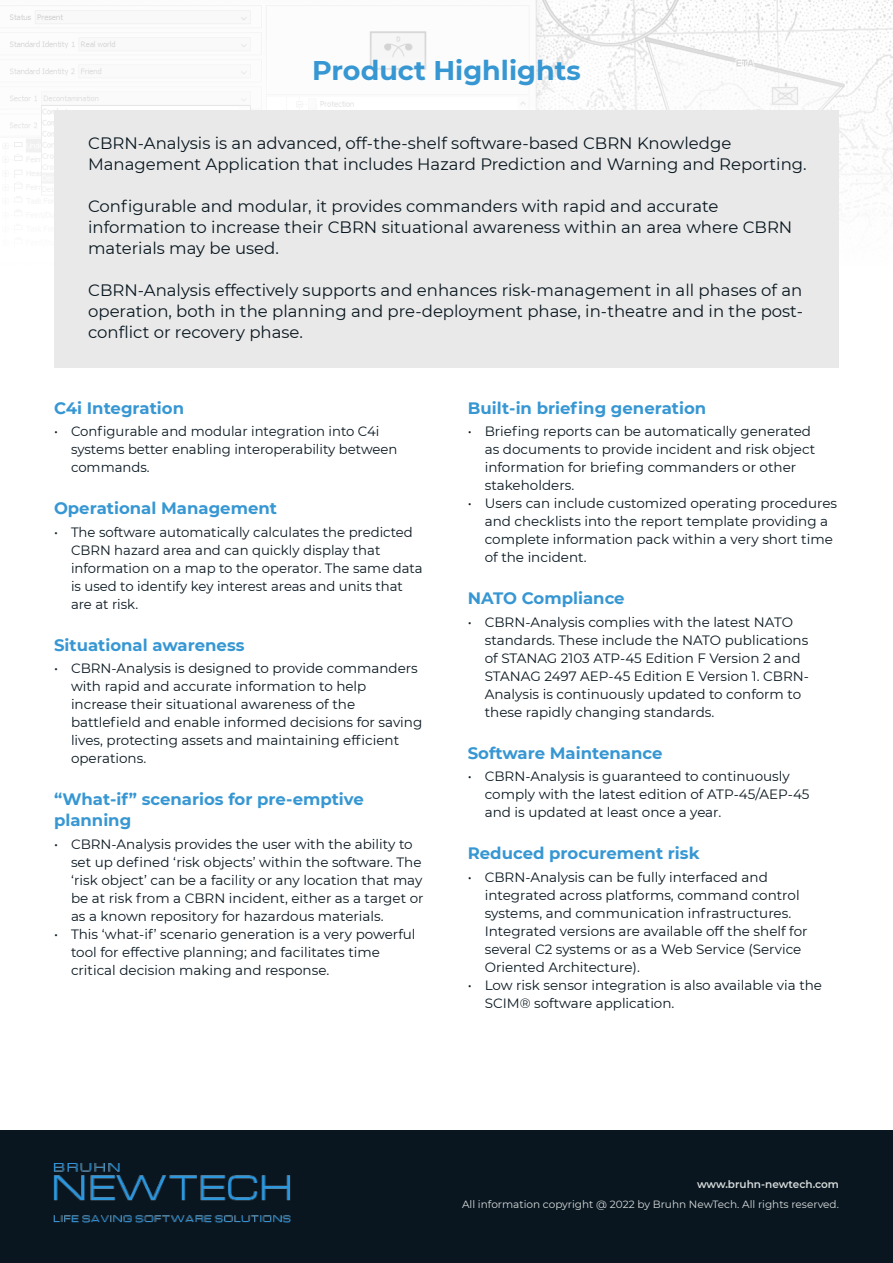
<style>
.page{position:relative;width:893px;height:1263px;background:#fff}
.page>*{position:absolute;margin:0;border:0;box-sizing:border-box;transform-origin:0 0}
.t1{font:700 27px "Montserrat";color:#3797d3}
.t2{font:16.5px/21px "Montserrat";color:#091720}
.t3{font:700 16.5px/21px "Montserrat";color:#3797d3}
.t4{font:13.5px/18px "Montserrat";color:#091720}
.t5{font:10.5px "Montserrat";color:#d8dcdb}
.t6{font:600 10.5px "Montserrat";color:#d8dcdb}
</style>
<div class="page">
<div style="left:0;top:1130px;width:893px;height:133px;background:#091620"></div>
<img style="left:53px;top:1164px;width:237px;height:59px">
<img style="left:0;top:0;width:893px;height:211px">
<div style="left:54px;top:110px;width:785px;height:258px;background:#e9e9e9"></div>
<p class="t1" style="left:312px;top:51px;width:270px">Product Highlights</p>
<p class="t2" style="left:88px;top:132px;width:720px">CBRN-Analysis is an advanced, off-the-shelf software-based CBRN Knowledge<br>Management Application that includes Hazard Prediction and Warning and Reporting.</p>
<p class="t2" style="left:88px;top:195px;width:706px">Configurable and modular, it provides commanders with rapid and accurate information to increase their CBRN situational awareness within an area where CBRN materials may be used.</p>
<p class="t2" style="left:88px;top:279px;width:716px;text-align:justify">CBRN-Analysis effectively supports and enhances risk-management in all phases of an operation, both in the planning and pre-deployment phase, in-theatre and in the post&shy;conflict or recovery phase.</p>
<p class="t3" style="left:54px;top:396px;width:132px">C4i Integration</p>
<p class="t4" style="left:71px;top:422px;width:328px;text-indent:-17px">• Configurable and modular integration into C4i systems better enabling interoperability between commands.</p>
<p class="t3" style="left:54px;top:497px;width:225px">Operational Management</p>
<p class="t4" style="left:71px;top:522px;width:353px;text-indent:-17px">• The software automatically calculates the predicted CBRN hazard area and can quickly display that information on a map to the operator. The same data is used to identify key interest areas and units that are at risk.</p>
<p class="t3" style="left:54px;top:633px;width:192px">Situational awareness</p>
<p class="t4" style="left:71px;top:659px;width:353px;text-indent:-17px">• CBRN-Analysis is designed to provide commanders with rapid and accurate information to help increase their situational awareness of the battlefield and enable informed decisions for saving lives, protecting assets and maintaining efficient operations.</p>
<p class="t3" style="left:54px;top:788px;width:311px">“What-if” scenarios for pre-emptive planning</p>
<p class="t4" style="left:71px;top:834px;width:354px;text-indent:-17px">• CBRN-Analysis provides the user with the ability to set up defined ‘risk objects’ within the software. The ‘risk object’ can be a facility or any location that may be at risk from a CBRN incident, either as a target or as a known repository for hazardous materials.</p>
<p class="t4" style="left:71px;top:924px;width:346px;text-indent:-17px">• This ‘what-if’ scenario generation is a very powerful tool for effective planning; and facilitates time critical decision making and response.</p>
<p class="t3" style="left:468px;top:396px;width:240px">Built-in briefing generation</p>
<p class="t4" style="left:485px;top:422px;width:332px;text-indent:-17px">• Briefing reports can be automatically generated as documents to provide incident and risk object information for briefing commanders or other stakeholders.</p>
<p class="t4" style="left:485px;top:494px;width:354px;text-indent:-17px">• Users can include customized operating procedures and checklists into the report template providing a complete information pack within a very short time of the incident.</p>
<p class="t3" style="left:468px;top:587px;width:158px">NATO Compliance</p>
<p class="t4" style="left:485px;top:612px;width:326px;text-indent:-17px">• CBRN-Analysis complies with the latest NATO standards. These include the NATO publications of STANAG 2103 ATP-45 Edition F Version 2 and STANAG 2497 AEP-45 Edition E Version 1. CBRN-Analysis is continuously updated to conform to these rapidly changing standards.</p>
<p class="t3" style="left:468px;top:741px;width:196px">Software Maintenance</p>
<p class="t4" style="left:485px;top:767px;width:326px;text-indent:-17px">• CBRN-Analysis is guaranteed to continuously comply with the latest edition of ATP-45/AEP-45 and is updated at least once a year.</p>
<p class="t3" style="left:468px;top:842px;width:233px">Reduced procurement risk</p>
<p class="t4" style="left:485px;top:867px;width:324px;text-indent:-17px">• CBRN-Analysis can be fully interfaced and integrated across platforms, command control systems, and communication infrastructures.<br>Integrated versions are available off the shelf for several C2 systems or as a Web Service (Service Oriented Architecture).</p>
<p class="t4" style="left:485px;top:975px;width:339px;text-indent:-17px">• Low risk sensor integration is also available via the<br>SCIM® software application.</p>
<p class="t6" style="left:697px;top:1177px;width:143px">www.bruhn-newtech.com</p>
<p class="t5" style="left:462px;top:1196px;width:378px">All information copyright @ 2022 by Bruhn NewTech. All rights reserved.</p>
</div>
